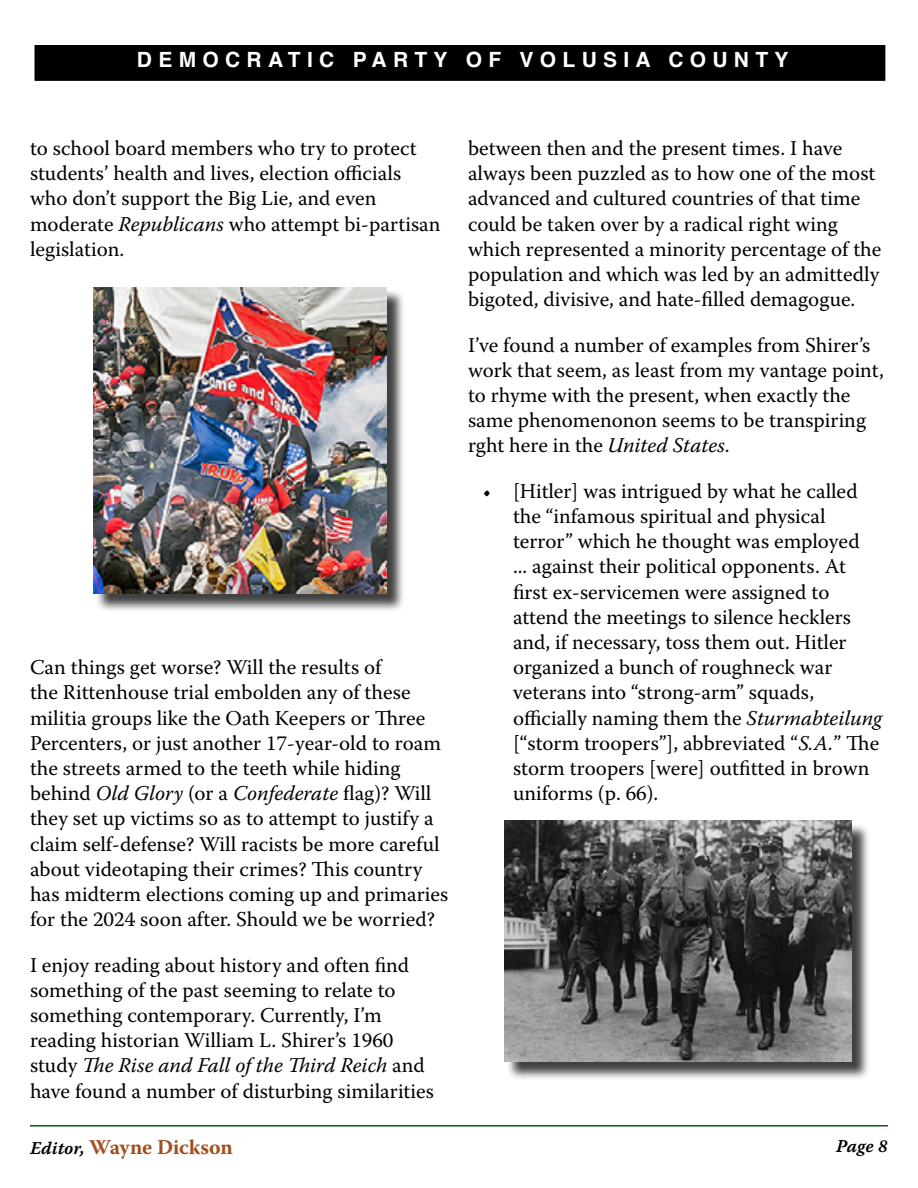
<style>
.page{position:relative;width:918px;height:1188px;background:#fff}
.page>*{position:absolute;margin:0;border:0;box-sizing:border-box;transform-origin:0 0}
.t1{font:21px/25.2px "Warnock Pro";color:#000}
.t2{font:700 21px "Helvetica";letter-spacing:.3em;color:#fff}
.t3{font:700 21px "Warnock Pro";letter-spacing:-.01em;color:#a0501e}
.t4{font:18px "Warnock Pro Semibold It Capt";color:#000}
.s1{font-style:italic}
.s2{font-family:"Warnock Pro Semibold It Capt";font-weight:400;font-size:18px;color:#000}
</style>
<div class="page">
<hr style="left:30px;top:1125px;width:858px;height:1px;background:#006400">
<div style="left:35px;top:46px;width:850px;height:34px;background:#000"></div>
<div style="left:34px;top:45px;width:851px;height:36px;border:2px solid #000"></div>
<div style="left:96px;top:290px;width:309px;height:322px;background:#000;opacity:.75"></div>
<img style="left:93px;top:287px;width:294px;height:307px">
<div style="left:507px;top:823px;width:363px;height:257px;background:#000;opacity:.75"></div>
<img style="left:504px;top:821px;width:348px;height:240px">
<p class="t2" style="left:137px;top:42px;width:653px">DEMOCRATIC PARTY OF VOLUSIA COUNTY</p>
<p class="t1" style="left:30px;top:135px;width:412px">to school board members who try to protect students’ health and lives, election officials who don’t support the Big Lie, and even moderate <span class="s1">Republicans</span> who attempt bi-partisan legislation.</p>
<p class="t1" style="left:30px;top:654px;width:420px">Can things get worse? Will the results of<br>the Rittenhouse trial embolden any of these militia groups like the Oath Keepers or Three Percenters, or just another 17-year-old to roam the streets armed to the teeth while hiding behind <span class="s1">Old Glory</span> (or a <span class="s1">Confederate</span> flag)? Will they set up victims so as to attempt to justify a claim self-defense? Will racists be more careful about videotaping their crimes? This country has midterm elections coming up and primaries for the 2024 soon after. Should we be worried?</p>
<p class="t1" style="left:30px;top:952px;width:406px">I enjoy reading about history and often find something of the past seeming to relate to something contemporary. Currently, I’m reading historian William L. Shirer’s 1960 study <span class="s1">The Rise and Fall of the Third Reich</span> and have found a number of disturbing similarities</p>
<p class="t1" style="left:468px;top:135px;width:415px">between then and the present times. I have always been puzzled as to how one of the most advanced and cultured countries of that time could be taken over by a radical right wing which represented a minority percentage of the population and which was led by an admittedly bigoted, divisive, and hate-filled demagogue.</p>
<p class="t1" style="left:468px;top:332px;width:417px">I’ve found a number of examples from Shirer’s work that seem, as least from my vantage point, to rhyme with the present, when exactly the same phenomenonon seems to be transpiring rght here in the <span class="s1">United States</span>.</p>
<p class="t1" style="left:513px;top:478px;width:370px;text-indent:-30px">• [Hitler] was intrigued by what he called the “infamous spiritual and physical terror” which he thought was employed<br>... against their political opponents. At first ex-servicemen were assigned to attend the meetings to silence hecklers and, if necessary, toss them out. Hitler organized a bunch of roughneck war veterans into “strong-arm” squads, officially naming them the <span class="s1">Sturmabteilung </span>[“storm troopers”], abbreviated “<span class="s1">S.A.</span>” The storm troopers [were] outfitted in brown uniforms (p. 66).</p>
<p class="t3" style="left:30px;top:1134px;width:204px"><span class="s2">Editor,</span> Wayne Dickson</p>
<p class="t4" style="left:836px;top:1135px;width:53px">Page 8</p>
</div>
